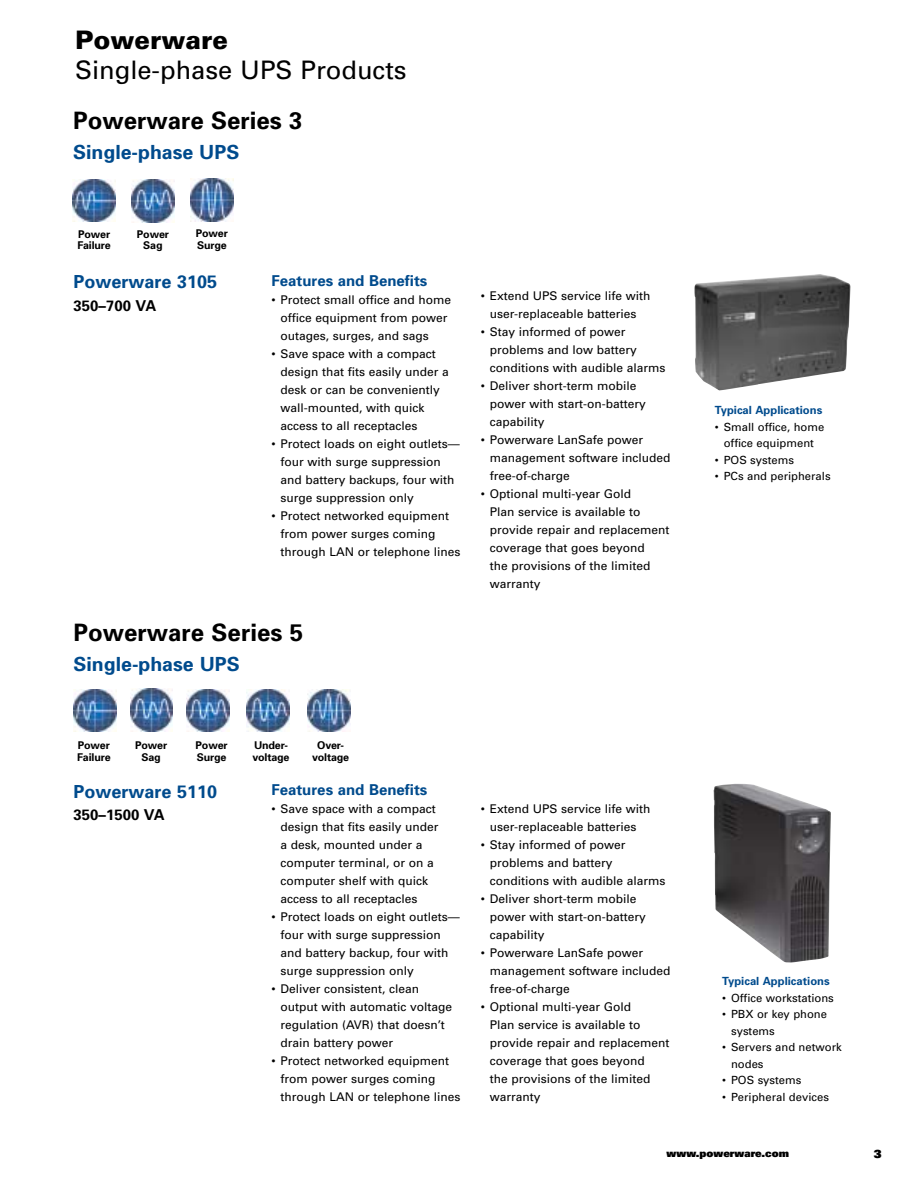
<style>
.page{position:relative;width:918px;height:1188px;background:#fff}
.page>*{position:absolute;margin:0;border:0;box-sizing:border-box;transform-origin:0 0}
.t1{font:25.5px "Univers";color:#000}
.t2{font:900 25.5px "Univers";color:#000}
.t3{font:700 24px "Univers";color:#000}
.t4{font:700 19.5px "Univers";color:#004b8d}
.t5{font:700 18px "Univers";color:#004b8d}
.t6{font:700 15px "Univers";color:#004b8d}
.t7{font:700 15px "Univers";color:#000}
.t8{font:12px/18px "Univers";color:#000}
.t9{font:11.25px/16.5px "Univers";color:#000}
.t10{font:700 11.25px "Univers";color:#004b8d}
.t11{font:700 10.65px/11.6px "Univers";letter-spacing:-.015em;color:#000}
.t12{font:900 10.5px "Univers";color:#000}
</style>
<div class="page">
<img style="left:713px;top:783px;width:118px;height:180px">
<img style="left:73px;top:179px;width:42px;height:43px">
<img style="left:131px;top:180px;width:43px;height:42px">
<img style="left:191px;top:179px;width:42px;height:42px">
<img style="left:694px;top:274px;width:157px;height:117px">
<img style="left:247px;top:689px;width:43px;height:43px">
<img style="left:307px;top:689px;width:43px;height:43px">
<img style="left:73px;top:689px;width:43px;height:43px">
<img style="left:130px;top:689px;width:43px;height:43px">
<img style="left:187px;top:689px;width:43px;height:43px">
<h1 class="t2" style="left:75px;top:24px;width:154px">Powerware</h1>
<h1 class="t1" style="left:75px;top:56px;width:333px">Single-phase UPS Products</h1>
<h2 class="t3" style="left:73px;top:106px;width:231px">Powerware Series 3</h2>
<h3 class="t4" style="left:73px;top:140px;width:168px">Single-phase UPS</h3>
<p class="t11" style="left:196px;top:228px;width:34px">Power<br>Surge</p>
<p class="t11" style="left:77px;top:228px;width:35px">Power<br>Failure</p>
<p class="t11" style="left:137px;top:228px;width:34px;text-align:center">Power<br>Sag</p>
<h3 class="t5" style="left:73px;top:271px;width:145px">Powerware 3105</h3>
<p class="t7" style="left:73px;top:297px;width:84px">350–700 VA</p>
<p class="t6" style="left:272px;top:272px;width:157px">Features and Benefits</p>
<p class="t8" style="left:280px;top:291px;width:172px;text-indent:-9px">• Protect small office and home office equipment from power outages, surges, and sags</p>
<p class="t8" style="left:280px;top:345px;width:170px;text-indent:-9px">• Save space with a compact design that fits easily under a desk or can be conveniently wall-mounted, with quick access to all receptacles</p>
<p class="t8" style="left:280px;top:435px;width:181px;text-indent:-9px">• Protect loads on eight outlets— four with surge suppression and battery backups, four with surge suppression only</p>
<p class="t8" style="left:280px;top:507px;width:182px;text-indent:-9px">• Protect networked equipment from power surges coming through LAN or telephone lines</p>
<h2 class="t3" style="left:73px;top:618px;width:231px">Powerware Series 5</h2>
<h3 class="t4" style="left:73px;top:652px;width:168px">Single-phase UPS</h3>
<p class="t8" style="left:481px;top:287px;width:171px;text-align:center">• Extend UPS service life with user-replaceable batteries</p>
<p class="t8" style="left:490px;top:323px;width:177px;text-indent:-9px">• Stay informed of power problems and low battery conditions with audible alarms</p>
<p class="t8" style="left:490px;top:377px;width:157px;text-indent:-9px">• Deliver short-term mobile power with start-on-battery capability</p>
<p class="t8" style="left:490px;top:431px;width:182px;text-indent:-9px">• Powerware LanSafe power management software included free-of-charge</p>
<p class="t8" style="left:490px;top:485px;width:181px;text-indent:-9px">• Optional multi-year Gold<br>Plan service is available to provide repair and replacement coverage that goes beyond<br>the provisions of the limited warranty</p>
<p class="t10" style="left:715px;top:403px;width:109px">Typical Applications</p>
<p class="t9" style="left:715px;top:418px;width:111px;text-align:center">• Small office, home office equipment</p>
<p class="t9" style="left:715px;top:451px;width:81px">• POS systems</p>
<p class="t9" style="left:715px;top:468px;width:117px">• PCs and peripherals</p>
<p class="t11" style="left:77px;top:739px;width:35px">Power<br>Failure</p>
<p class="t11" style="left:135px;top:739px;width:34px;text-align:center">Power<br>Sag</p>
<p class="t11" style="left:196px;top:739px;width:34px">Power<br>Surge</p>
<p class="t11" style="left:252px;top:739px;width:39px">Under&shy;voltage</p>
<p class="t11" style="left:312px;top:739px;width:39px;text-align:center">Over&shy;voltage</p>
<h3 class="t5" style="left:73px;top:780px;width:145px">Powerware 5110</h3>
<p class="t7" style="left:73px;top:806px;width:93px">350–1500 VA</p>
<p class="t6" style="left:271px;top:781px;width:157px">Features and Benefits</p>
<p class="t8" style="left:280px;top:800px;width:160px;text-indent:-9px">• Save space with a compact design that fits easily under a desk, mounted under a computer terminal, or on a computer shelf with quick access to all receptacles</p>
<p class="t8" style="left:280px;top:908px;width:181px;text-indent:-9px">• Protect loads on eight outlets— four with surge suppression and battery backup, four with surge suppression only</p>
<p class="t8" style="left:280px;top:980px;width:173px;text-indent:-9px">• Deliver consistent, clean output with automatic voltage regulation (AVR) that doesn’t drain battery power</p>
<p class="t8" style="left:280px;top:1052px;width:182px;text-indent:-9px">• Protect networked equipment from power surges coming through LAN or telephone lines</p>
<p class="t8" style="left:481px;top:800px;width:171px;text-align:center">• Extend UPS service life with user-replaceable batteries</p>
<p class="t8" style="left:490px;top:836px;width:177px;text-indent:-9px">• Stay informed of power problems and battery conditions with audible alarms</p>
<p class="t8" style="left:490px;top:890px;width:157px;text-indent:-9px">• Deliver short-term mobile power with start-on-battery capability</p>
<p class="t8" style="left:490px;top:944px;width:182px;text-indent:-9px">• Powerware LanSafe power management software included free-of-charge</p>
<p class="t8" style="left:490px;top:998px;width:181px;text-indent:-9px">• Optional multi-year Gold<br>Plan service is available to provide repair and replacement coverage that goes beyond<br>the provisions of the limited warranty</p>
<p class="t10" style="left:722px;top:974px;width:109px">Typical Applications</p>
<p class="t9" style="left:722px;top:989px;width:113px">• Office workstations</p>
<p class="t9" style="left:731px;top:1006px;width:97px;text-indent:-9px">• PBX or key phone systems</p>
<p class="t9" style="left:731px;top:1039px;width:112px;text-indent:-9px">• Servers and network nodes</p>
<p class="t9" style="left:722px;top:1072px;width:81px">• POS systems</p>
<p class="t9" style="left:722px;top:1088px;width:108px">• Peripheral devices</p>
<p class="t12" style="left:667px;top:1146px;width:124px">www.powerware.com</p>
</div>
